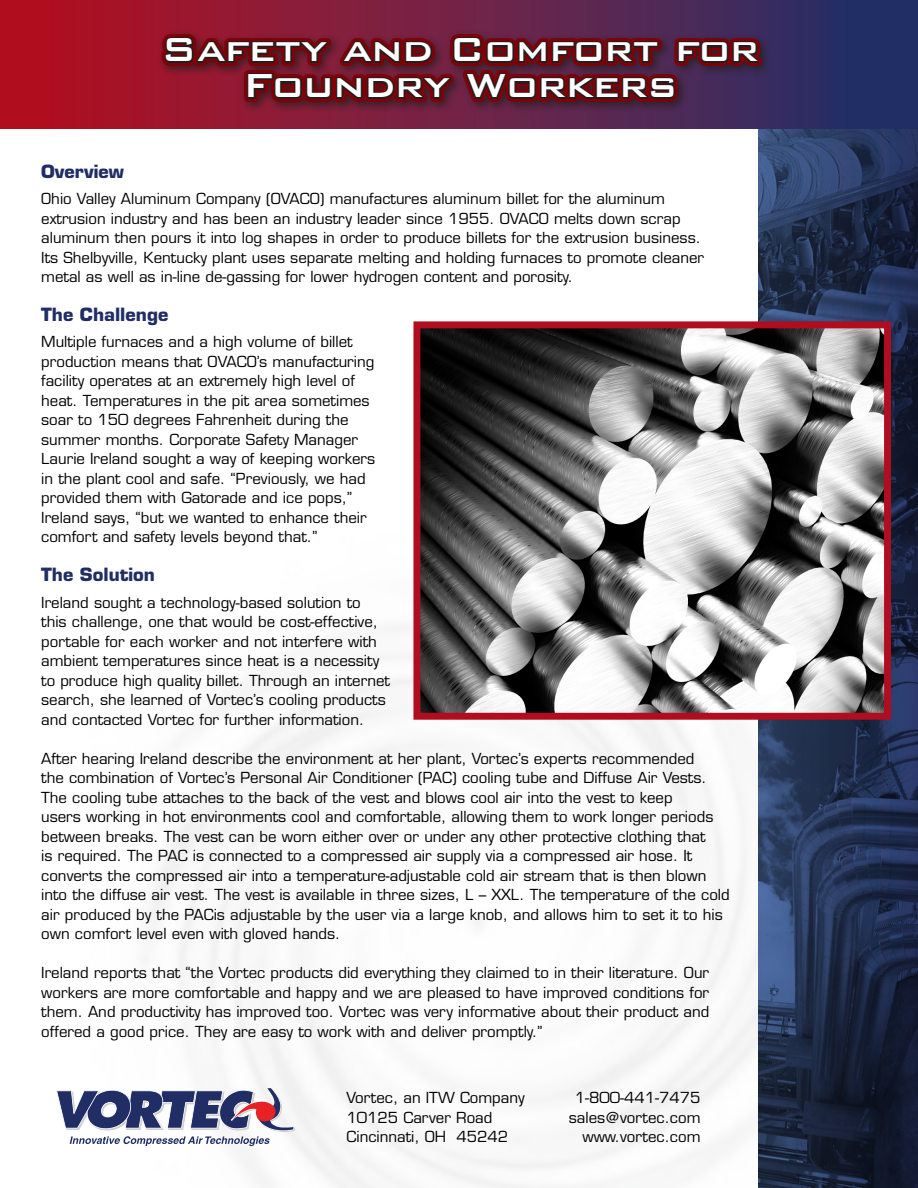
<style>
.page{position:relative;width:918px;height:1188px;background:#fff}
.page>*{position:absolute;margin:0;border:0;box-sizing:border-box;transform-origin:0 0}
.t1{font:500 44.55px "Bank Gothic";letter-spacing:-.02em;color:#fff}
.t2{font:700 17.85px "Eurostile";color:#202e65}
.t3{font:14.85px/19.5px "Eurostile";color:#000}
</style>
<div class="page">
<svg style="left:758px;top:128px;width:160px;height:1060px;background:#212f4f"></svg>
<div style="left:0;top:0;width:918px;height:128px;background:linear-gradient(to right,#bb101f,#21336b)"></div>
<svg style="left:56px;top:1087px;width:239px;height:59px"></svg>
<svg style="left:410px;top:318px;width:484px;height:405px"></svg>
<svg style="left:155px;top:23px;width:629px;height:92px;background:#5d192d"></svg>
<p class="t1" style="left:161px;top:15px;width:600px">Safety and Comfort for</p>
<p class="t1" style="left:243px;top:51px;width:436px">Foundry Workers</p>
<p class="t2" style="left:41px;top:160px;width:84px">Overview</p>
<p class="t3" style="left:41px;top:189px;width:661px">Ohio Valley Aluminum Company (OVACO) manufactures aluminum billet for the aluminum extrusion industry and has been an industry leader since 1955. OVACO melts down scrap aluminum then pours it into log shapes in order to produce billets for the extrusion business.</p>
<p class="t3" style="left:41px;top:247px;width:665px">Its Shelbyville, Kentucky plant uses separate melting and holding furnaces to promote cleaner metal as well as in-line de-gassing for lower hydrogen content and porosity.</p>
<p class="t2" style="left:41px;top:303px;width:129px">The Challenge</p>
<p class="t3" style="left:41px;top:332px;width:335px">Multiple furnaces and a high volume of billet production means that OVACO’s manufacturing facility operates at an extremely high level of heat. Temperatures in the pit area sometimes soar to 150 degrees Fahrenheit during the summer months. Corporate Safety Manager Laurie Ireland sought a way of keeping workers in the plant cool and safe. “Previously, we had provided them with Gatorade and ice pops,” Ireland says, “but we wanted to enhance their comfort and safety levels beyond that.”</p>
<p class="t2" style="left:41px;top:564px;width:115px">The Solution</p>
<p class="t3" style="left:41px;top:592px;width:350px">Ireland sought a technology-based solution to<br>this challenge, one that would be cost-effective, portable for each worker and not interfere with ambient temperatures since heat is a necessity to produce high quality billet. Through an internet search, she learned of Vortec’s cooling products and contacted Vortec for further information.</p>
<p class="t3" style="left:41px;top:748px;width:690px">After hearing Ireland describe the environment at her plant, Vortec’s experts recommended<br>the combination of Vortec’s Personal Air Conditioner (PAC) cooling tube and Diffuse Air Vests.<br>The cooling tube attaches to the back of the vest and blows cool air into the vest to keep<br>users working in hot environments cool and comfortable, allowing them to work longer periods between breaks. The vest can be worn either over or under any other protective clothing that<br>is required. The PAC is connected to a compressed air supply via a compressed air hose. It converts the compressed air into a temperature-adjustable cold air stream that is then blown into the diffuse air vest. The vest is available in three sizes, L – XXL. The temperature of the cold air produced by the PACis adjustable by the user via a large knob, and allows him to set it to his own comfort level even with gloved hands.</p>
<p class="t3" style="left:41px;top:963px;width:670px;text-align:justify">Ireland reports that “the Vortec products did everything they claimed to in their literature. Our workers are more comfortable and happy and we are pleased to have improved conditions for them. And productivity has improved too. Vortec was very informative about their product and offered a good price. They are easy to work with and deliver promptly.”</p>
<p class="t3" style="left:346px;top:1088px;width:180px">Vortec, an ITW Company</p>
<p class="t3" style="left:346px;top:1108px;width:147px">10125 Carver Road</p>
<p class="t3" style="left:346px;top:1127px;width:163px">Cincinnati, OH 45242</p>
<p class="t3" style="left:575px;top:1088px;width:127px">1-800-441-7475</p>
<p class="t3" style="left:569px;top:1108px;width:133px">sales@vortec.com</p>
<p class="t3" style="left:582px;top:1127px;width:120px">www.vortec.com</p>
</div>
